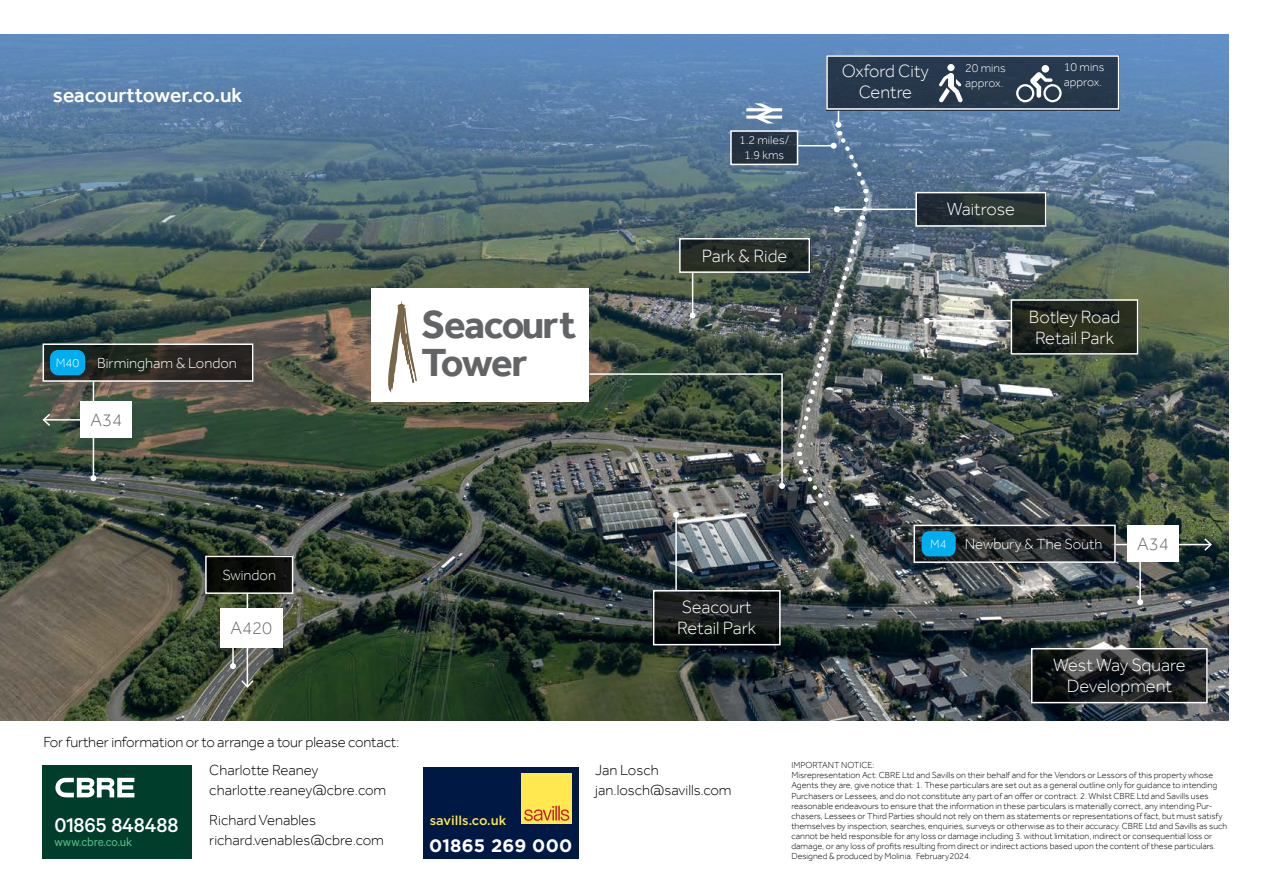
<style>
.page{position:relative;width:1263px;height:893px;background:#fff}
.page>*{position:absolute;margin:0;border:0;box-sizing:border-box;transform-origin:0 0}
.t1{font:700 40.35px/38.4px "Effra";letter-spacing:-.045em;color:#636466}
.t2{font:500 22.5px "Calibre";letter-spacing:-.005em;color:#fff}
.t3{font:500 21px "Effra";color:#fff}
.t4{font:300 18.3px/21px "Effra";color:#fff;text-align:center}
.t5{font:300 18.3px "Effra";color:#6d6e71}
.t6{font:700 18px "Gotham";letter-spacing:.01em;color:#fff}
.t7{font:300 15px/19.5px "Effra";color:#000}
.t8{font:300 15px "Effra";color:#fff}
.t9{font:13.2px "Calibre";letter-spacing:-.01em;color:#5bbe89}
.t10{font:500 12.9px "Gotham";color:#ffe850}
.t11{font:300 12.6px "Effra";color:#fff}
.t12{font:300 12.3px/14.7px "Effra";color:#fff}
.t13{font:300 12.15px "Effra";color:#fff}
.t14{font:300 9px/10.2px "Effra";color:#000}
</style>
<div class="page">
<img style="left:0;top:34px;width:1229px;height:687px">
<svg style="left:42px;top:343px;width:212px;height:39px;background:#3c3d38"></svg>
<svg style="left:913px;top:524px;width:203px;height:40px;background:#3d4042"></svg>
<hr style="left:1116px;top:544px;width:95px;height:1px;background:#fff">
<svg style="left:1203px;top:537px;width:10px;height:15px"></svg>
<svg style="left:1127px;top:525px;width:51px;height:37px"></svg>
<hr style="left:1139px;top:561px;width:2px;height:41px;background:#fff">
<svg style="left:1137px;top:599px;width:6px;height:6px"></svg>
<hr style="left:44px;top:419px;width:71px;height:2px;background:#fff">
<svg style="left:41px;top:412px;width:11px;height:16px"></svg>
<hr style="left:93px;top:381px;width:1px;height:97px;background:#fff">
<svg style="left:90px;top:475px;width:6px;height:6px"></svg>
<svg style="left:372px;top:288px;width:217px;height:258px"></svg>
<hr style="left:247px;top:593px;width:1px;height:94px;background:#fff">
<svg style="left:240px;top:679px;width:15px;height:10px"></svg>
<svg style="left:220px;top:608px;width:62px;height:40px"></svg>
<hr style="left:232px;top:644px;width:2px;height:22px;background:#fff">
<svg style="left:230px;top:663px;width:6px;height:6px"></svg>
<hr style="left:590px;top:373px;width:192px;height:2px;background:#fff">
<svg style="left:81px;top:401px;width:51px;height:37px"></svg>
<div style="left:50px;top:350px;width:35px;height:25px;background:#00aeef;border-radius:8px"></div>
<div style="left:922px;top:531px;width:34px;height:25px;background:#00aeef;border-radius:8px"></div>
<svg style="left:652px;top:589px;width:129px;height:57px;background:#262a2a"></svg>
<hr style="left:675px;top:515px;width:2px;height:75px;background:#fff">
<svg style="left:673px;top:512px;width:6px;height:6px"></svg>
<svg style="left:208px;top:559px;width:82px;height:32px;background:#090b07"></svg>
<div style="left:205px;top:556px;width:88px;height:38px;border:2px solid #fff"></div>
<svg style="left:1030px;top:647px;width:178px;height:57px;background:#323536"></svg>
<img style="left:678px;top:55px;width:461px;height:451px">
<div style="left:43px;top:765px;width:149px;height:94px;background:#003d2b"></div>
<svg style="left:55px;top:778px;width:79px;height:19px"></svg>
<div style="left:423px;top:767px;width:156px;height:92px;background:#001844"></div>
<div style="left:521px;top:773px;width:51px;height:51px;background:#ffe850"></div>
<svg style="left:524px;top:806px;width:45px;height:15px"></svg>
<h3 class="t3" style="left:53px;top:82px;width:191px">seacourttower.co.uk</h3>
<h3 class="t11" style="left:56px;top:355px;width:25px">M40</h3>
<h3 class="t8" style="left:97px;top:354px;width:141px">Birmingham &amp; London</h3>
<h3 class="t5" style="left:90px;top:409px;width:33px">A34</h3>
<h1 class="t1" style="left:421px;top:304px;width:156px">Seacourt<br>Tower</h1>
<h3 class="t12" style="left:739px;top:133px;width:52px;text-align:center">1.2 miles/<br>1.9 kms</h3>
<h3 class="t4" style="left:702px;top:245px;width:87px">Park &amp; Ride</h3>
<h3 class="t4" style="left:842px;top:60px;width:89px">Oxford City<br>Centre</h3>
<h3 class="t12" style="left:965px;top:61px;width:42px">20 mins approx.</h3>
<h3 class="t12" style="left:1064px;top:60px;width:42px">10 mins approx.</h3>
<h3 class="t4" style="left:947px;top:199px;width:70px">Waitrose</h3>
<h3 class="t4" style="left:1029px;top:306px;width:93px">Botley Road<br>Retail Park</h3>
<h3 class="t8" style="left:222px;top:566px;width:55px">Swindon</h3>
<h3 class="t5" style="left:231px;top:617px;width:43px">A420</h3>
<h3 class="t4" style="left:677px;top:596px;width:81px;text-align:left">Seacourt<br>Retail Park</h3>
<h3 class="t7" style="left:43px;top:732px;width:357px">For further information or to arrange a tour please contact:</h3>
<h2 class="t2" style="left:54px;top:812px;width:125px">01865 848488</h2>
<h3 class="t9" style="left:54px;top:834px;width:79px">www.cbre.co.uk</h3>
<h3 class="t7" style="left:209px;top:760px;width:178px">Charlotte Reaney charlotte.reaney@cbre.com</h3>
<h3 class="t7" style="left:209px;top:810px;width:176px">RichardVenables richard.venables@cbre.com</h3>
<h3 class="t10" style="left:430px;top:812px;width:78px">savills.co.uk</h3>
<h3 class="t6" style="left:429px;top:833px;width:145px">01865 269 000</h3>
<h3 class="t7" style="left:595px;top:760px;width:138px">Jan Losch jan.losch@savills.com</h3>
<h3 class="t13" style="left:930px;top:537px;width:18px">M4</h3>
<h3 class="t8" style="left:965px;top:535px;width:139px">Newbury &amp; The South</h3>
<h3 class="t5" style="left:1137px;top:533px;width:33px">A34</h3>
<h3 class="t4" style="left:1053px;top:654px;width:134px">West Way Square<br>Development</h3>
<p class="t14" style="left:791px;top:760px;width:437px">IMPORTANT NOTICE:<br>Misrepresentation Act: CBRE Ltd and Savills on their behalf and for the Vendors or Lessors of this property whose Agents they are, give notice that: 1. These particulars are set out as a general outline only for guidance to intending Purchasers or Lessees, and do not constitute any part of an offer or contract. 2. Whilst CBRE Ltd and Savills uses reasonable endeavours to ensure that the information in these particulars is materially correct, any intending Pur&shy;chasers, Lessees or Third Parties should not rely on them as statements or representations of fact, but must satisfy themselves by inspection, searches, enquiries, surveys or otherwise as to their accuracy. CBRE Ltd and Savills as such cannot be held responsible for any loss or damage including 3. without limitation, indirect or consequential loss or damage, or any loss of profits resulting from direct or indirect actions based upon the content of these particulars.<br>Designed &amp; produced by Molinia. February2024.</p>
</div>
